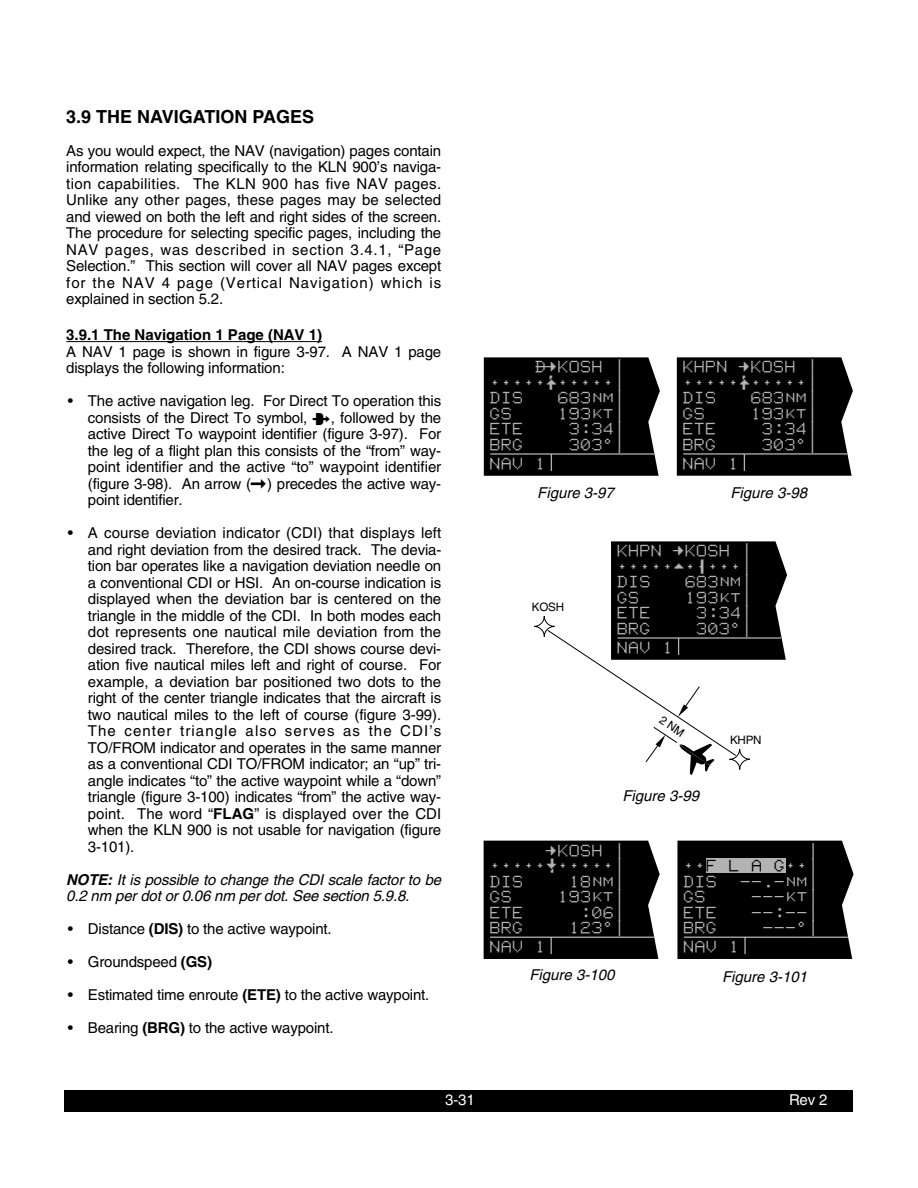
<style>
.page{position:relative;width:918px;height:1188px;background:#fff}
.page>*{position:absolute;margin:0;border:0;box-sizing:border-box;transform-origin:0 0}
.t1{font:700 18px "Helvetica";color:#000}
.t2{font:15.45px/15.5px "KLN88 Mac Font";color:#b3b3b3;text-align:justify}
.t3{font:15px/16.5px "Helvetica";letter-spacing:-.01em;color:#000;text-align:justify}
.t4{font:italic 15px/16.5px "Helvetica";letter-spacing:-.01em;color:#000}
.t5{font:700 15px "Helvetica";color:#000}
.t6{font:15px "Helvetica";color:#fff}
.t7{font:11.55px "Helvetica";letter-spacing:-.02em;color:#000}
.s1{font-family:"KLN900 But";font-size:12px}
.s2{font-family:"KLN900 But"}
.s3{font-weight:700}
.s4{color:#000}
</style>
<div class="page">
<div style="left:65px;top:1091px;width:788px;height:21px;background:#000"></div>
<hr style="left:66px;top:341px;width:256px;height:1px;background:#000">
<div style="left:484px;top:841px;width:176px;height:118px;background:#000"></div>
<svg style="left:677px;top:841px;width:177px;height:118px;background:#0d0d0d"></svg>
<div style="left:706px;top:859px;width:79px;height:14px;background:#b3b3b3"></div>
<svg style="left:484px;top:357px;width:176px;height:119px;background:#0c0c0c"></svg>
<svg style="left:677px;top:357px;width:176px;height:119px;background:#0c0c0c"></svg>
<svg style="left:534px;top:541px;width:253px;height:234px"></svg>
<p class="t1" style="left:66px;top:110px;width:250px">3.9 THE NAVIGATION PAGES</p>
<p class="t3" style="left:66px;top:144px;width:377px">As you would expect, the NAV (navigation) pages contain information relating specifically to the KLN 900’s naviga&shy;tion capabilities. The KLN 900 has five NAV pages.<br>Unlike any other pages, these pages may be selected and viewed on both the left and right sides of the screen.<br>The procedure for selecting specific pages, including the NAV pages, was described in section 3.4.1, “Page Selection.” This section will cover all NAV pages except for the NAV 4 page (Vertical Navigation) which is explained in section 5.2.</p>
<p class="t5" style="left:66px;top:329px;width:257px">3.9.1 The Navigation 1 Page (NAV 1)</p>
<p class="t3" style="left:66px;top:345px;width:377px">A NAV 1 page is shown in figure 3-97. A NAV 1 page displays the following information:</p>
<p class="t3" style="left:88px;top:394px;width:355px;text-indent:-20px">• The active navigation leg. For Direct To operation this consists of the Direct To symbol, <span class="s1">H</span>, followed by the active Direct To waypoint identifier (figure 3-97). For the leg of a flight plan this consists of the “from” way&shy;point identifier and the active “to” waypoint identifier (figure 3-98). An arrow (<span class="s2">&gt;</span>) precedes the active way&shy;point identifier.</p>
<p class="t3" style="left:88px;top:526px;width:355px;text-indent:-20px">• A course deviation indicator (CDI) that displays left and right deviation from the desired track. The devia&shy;tion bar operates like a navigation deviation needle on a conventional CDI or HSI. An on-course indication is displayed when the deviation bar is centered on the triangle in the middle of the CDI. In both modes each dot represents one nautical mile deviation from the desired track. Therefore, the CDI shows course devi&shy;ation five nautical miles left and right of course. For example, a deviation bar positioned two dots to the right of the center triangle indicates that the aircraft is two nautical miles to the left of course (figure 3-99).<br>The center triangle also serves as the CDI’s TO/FROM indicator and operates in the same manner as a conventional CDI TO/FROM indicator; an “up” tri&shy;angle indicates “to” the active waypoint while a “down” triangle (figure 3-100) indicates “from” the active way&shy;point. The word “<span class="s3">FLAG</span>” is displayed over the CDI when the KLN 900 is not usable for navigation (figure 3-101).</p>
<p class="t4" style="left:66px;top:873px;width:377px"><span class="s3">NOTE:</span> It is possible to change the CDI scale factor to be<br>0.2 nm per dot or 0.06 nm per dot. See section 5.9.8.</p>
<p class="t3" style="left:68px;top:922px;width:265px">• Distance <span class="s3">(DIS)</span> to the active waypoint.</p>
<p class="t3" style="left:68px;top:955px;width:146px">• Groundspeed <span class="s3">(GS)</span></p>
<p class="t3" style="left:68px;top:988px;width:363px">• Estimated time enroute <span class="s3">(ETE)</span> to the active waypoint.</p>
<p class="t3" style="left:68px;top:1021px;width:267px">• Bearing <span class="s3">(BRG)</span> to the active waypoint.</p>
<p class="t2" style="left:489px;top:365px;width:137px;text-indent:45px">$=KOSH | +++++Ê+++++| DIS</p>
<p class="t2" style="left:557px;top:396px;width:69px">683nm|</p>
<p class="t2" style="left:489px;top:411px;width:24px">GS</p>
<p class="t2" style="left:557px;top:411px;width:69px">193kt|</p>
<p class="t2" style="left:489px;top:427px;width:35px">ETE</p>
<p class="t2" style="left:569px;top:427px;width:58px">3:34|</p>
<p class="t2" style="left:489px;top:442px;width:35px">BRG</p>
<p class="t2" style="left:569px;top:442px;width:58px">303^|</p>
<p class="t2" style="left:489px;top:462px;width:58px">NAV 1</p>
<p class="t4" style="left:537px;top:486px;width:78px">Figure 3-97</p>
<p class="t2" style="left:682px;top:365px;width:137px">KHPN =KOSH | +++++Ê+++++| DIS</p>
<p class="t2" style="left:750px;top:396px;width:69px">683nm|</p>
<p class="t2" style="left:682px;top:411px;width:24px">GS</p>
<p class="t2" style="left:750px;top:411px;width:69px">193kt|</p>
<p class="t2" style="left:682px;top:427px;width:35px">ETE</p>
<p class="t2" style="left:762px;top:427px;width:58px">3:34|</p>
<p class="t2" style="left:682px;top:442px;width:35px">BRG</p>
<p class="t2" style="left:762px;top:442px;width:58px">303^|</p>
<p class="t2" style="left:682px;top:462px;width:58px">NAV 1</p>
<p class="t4" style="left:730px;top:486px;width:78px">Figure 3-98</p>
<p class="t7" style="left:532px;top:603px;width:34px">KOSH</p>
<p class="t2" style="left:617px;top:549px;width:137px">KHPN =KOSH | +++++i+fl+++| DIS</p>
<p class="t2" style="left:684px;top:580px;width:69px">683nm|</p>
<p class="t2" style="left:617px;top:595px;width:24px">GS</p>
<p class="t2" style="left:684px;top:595px;width:69px">193kt|</p>
<p class="t2" style="left:617px;top:611px;width:35px">ETE</p>
<p class="t2" style="left:696px;top:611px;width:58px">3:34|</p>
<p class="t2" style="left:617px;top:626px;width:35px">BRG</p>
<p class="t2" style="left:696px;top:626px;width:58px">303^|</p>
<p class="t2" style="left:617px;top:646px;width:58px">NAV 1</p>
<p class="t4" style="left:622px;top:789px;width:78px">Figure 3-99</p>
<p class="t7" style="left:730px;top:736px;width:33px">KHPN</p>
<p class="t2" style="left:489px;top:848px;width:137px;text-indent:57px">=KOSH | +++++Ï+++++| DIS</p>
<p class="t2" style="left:568px;top:879px;width:58px">18nm|</p>
<p class="t2" style="left:489px;top:895px;width:24px">GS</p>
<p class="t2" style="left:557px;top:895px;width:69px">193kt|</p>
<p class="t2" style="left:489px;top:910px;width:35px">ETE</p>
<p class="t2" style="left:580px;top:910px;width:47px">:06|</p>
<p class="t2" style="left:489px;top:926px;width:35px">BRG</p>
<p class="t2" style="left:568px;top:926px;width:58px">123^|</p>
<p class="t2" style="left:489px;top:945px;width:58px">NAV 1</p>
<p class="t4" style="left:529px;top:968px;width:87px">Figure 3-100</p>
<p class="t2" style="left:683px;top:848px;width:137px;text-indent:125px">| ++<span class="s4">F L A G</span>++| DIS</p>
<p class="t2" style="left:740px;top:879px;width:81px">--.-nm|</p>
<p class="t2" style="left:683px;top:895px;width:24px">GS</p>
<p class="t2" style="left:751px;top:895px;width:69px">---kt|</p>
<p class="t2" style="left:683px;top:910px;width:35px">ETE</p>
<p class="t2" style="left:751px;top:910px;width:69px">--:--|</p>
<p class="t2" style="left:683px;top:926px;width:35px">BRG</p>
<p class="t2" style="left:762px;top:926px;width:58px">---^|</p>
<p class="t2" style="left:683px;top:945px;width:58px">NAV 1</p>
<p class="t4" style="left:722px;top:970px;width:87px">Figure 3-101</p>
<p class="t6" style="left:445px;top:1095px;width:31px">3-31</p>
<p class="t6" style="left:789px;top:1094px;width:40px">Rev 2</p>
</div>
